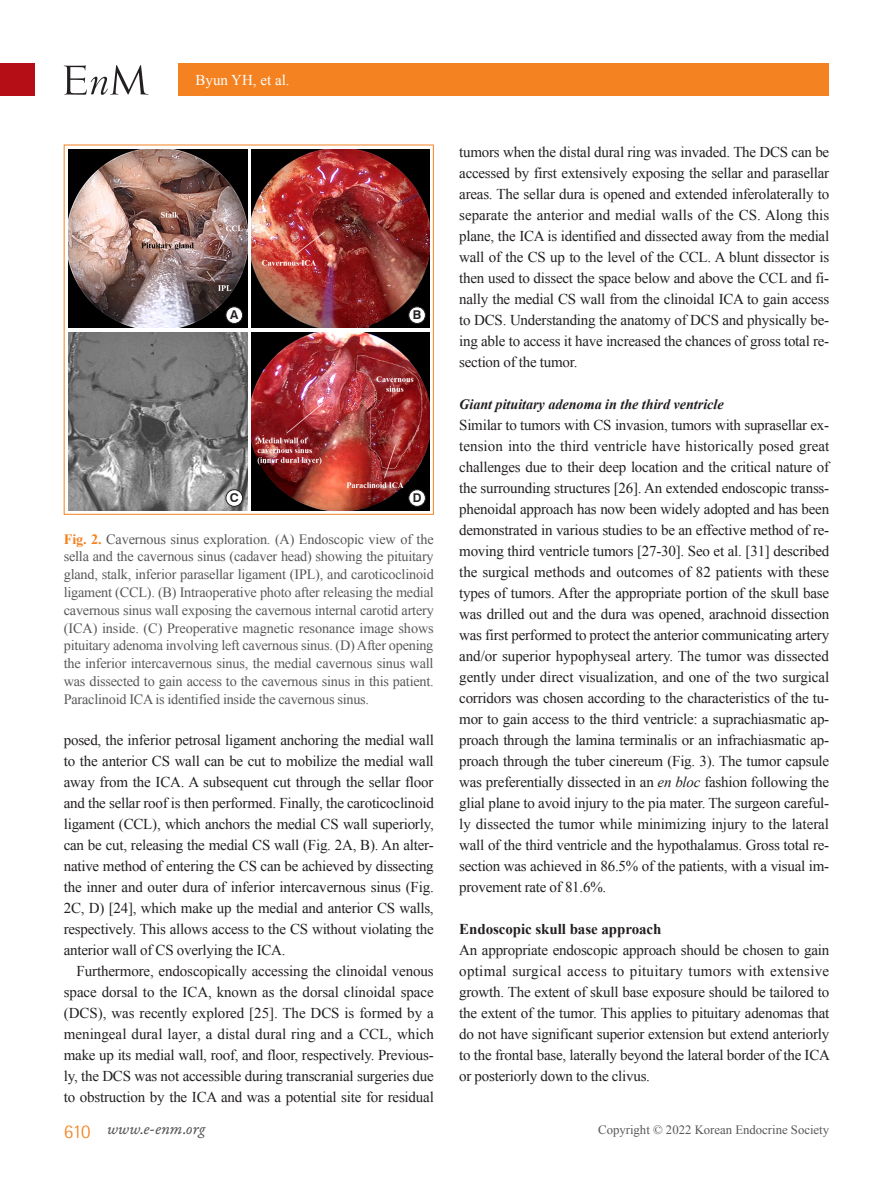
<style>
.page{position:relative;width:893px;height:1191px;background:#fff}
.page>*{position:absolute;margin:0;border:0;box-sizing:border-box;transform-origin:0 0}
.t1{font:16.5px "Garamond Premr Pro It Capt";color:#57585a}
.본문_0{font:15px/21px "Times New Roman";letter-spacing:-.015em;color:#231f20;text-align:justify}
.본문{font:15px/21px "Times New Roman";letter-spacing:-.015em;color:#231f20;text-align:justify}
.소제목2{font:700 15px "Times New Roman";letter-spacing:-.005em;color:#231f20}
.t2{font:15px "Times New Roman";color:#fff}
.표그림제목{font:14.25px/17.9px "Times New Roman";letter-spacing:-.015em;color:#57585a;text-align:justify}
.소제목3{font:italic 700 14.25px "Times New Roman";letter-spacing:-.005em;color:#231f20}
.t3{font:12.75px "Times New Roman";color:#57585a}
.t4{font:700 12.15px "Swiss 721 BT";color:#231f20}
.s1{font-weight:700;color:#f58220}
.s2{font-style:italic}
.s3{font-family:"Rotis Semi Sans Std";font-weight:300;font-size:19.5px;color:#f58220}
</style>
<div class="page">
<div style="left:0;top:64px;width:34px;height:32px;background:#b50e16"></div>
<div style="left:179px;top:64px;width:650px;height:32px;background:#f58220"></div>
<svg style="left:64px;top:65px;width:85px;height:30px"></svg>
<img style="left:68px;top:332px;width:179px;height:179px">
<img style="left:68px;top:149px;width:179px;height:179px">
<img style="left:251px;top:332px;width:179px;height:179px">
<img style="left:251px;top:149px;width:179px;height:179px">
<div style="left:226px;top:490px;width:17px;height:16px;background:#fff;border-radius:50%"></div>
<div style="left:226px;top:489px;width:17px;height:17px;border:1px solid #231f20;border-radius:50%"></div>
<div style="left:226px;top:307px;width:17px;height:16px;background:#fff;border-radius:50%"></div>
<div style="left:226px;top:307px;width:17px;height:17px;border:1px solid #231f20;border-radius:50%"></div>
<div style="left:409px;top:490px;width:16px;height:16px;background:#fff;border-radius:50%"></div>
<div style="left:409px;top:489px;width:17px;height:17px;border:1px solid #231f20;border-radius:50%"></div>
<div style="left:409px;top:307px;width:16px;height:16px;background:#fff;border-radius:50%"></div>
<div style="left:409px;top:307px;width:17px;height:17px;border:1px solid #231f20;border-radius:50%"></div>
<p class="t2" style="left:196px;top:70px;width:96px">Byun YH, et al.</p>
<p class="t4" style="left:230px;top:308px;width:10px">A</p>
<p class="t4" style="left:230px;top:490px;width:10px">C</p>
<p class="t4" style="left:413px;top:308px;width:10px">B</p>
<p class="t4" style="left:413px;top:490px;width:10px">D</p>
<p class="표그림제목" style="left:64px;top:529px;width:372px"><span class="s1">Fig. 2.</span> Cavernous sinus exploration. (A) Endoscopic view of the sella and the cavernous sinus (cadaver head) showing the pituitary gland, stalk, inferior parasellar ligament (IPL), and caroticoclinoid ligament (CCL). (B) Intraoperative photo after releasing the medial cavernous sinus wall exposing the cavernous internal carotid artery (ICA) inside. (C) Preoperative magnetic resonance image shows pituitary adenoma involving left cavernous sinus. (D) After opening the inferior intercavernous sinus, the medial cavernous sinus wall was dissected to gain access to the cavernous sinus in this patient.<br>Paraclinoid ICA is identified inside the cavernous sinus.</p>
<p class="본문" style="left:64px;top:729px;width:372px">posed, the inferior petrosal ligament anchoring the medial wall to the anterior CS wall can be cut to mobilize the medial wall away from the ICA. A subsequent cut through the sellar floor and the sellar roof is then performed. Finally, the caroticoclinoid ligament (CCL), which anchors the medial CS wall superiorly, can be cut, releasing the medial CS wall (Fig. 2A, B). An alter&shy;native method of entering the CS can be achieved by dissecting the inner and outer dura of inferior intercavernous sinus (Fig.<br>2C, D) [24], which make up the medial and anterior CS walls, respectively. This allows access to the CS without violating the anterior wall of CS overlying the ICA.</p>
<p class="본문" style="left:64px;top:960px;width:372px;text-indent:13px">Furthermore, endoscopically accessing the clinoidal venous space dorsal to the ICA, known as the dorsal clinoidal space (DCS), was recently explored [25]. The DCS is formed by a meningeal dural layer, a distal dural ring and a CCL, which make up its medial wall, roof, and floor, respectively. Previous&shy;ly, the DCS was not accessible during transcranial surgeries due to obstruction by the ICA and was a potential site for residual</p>
<p class="본문" style="left:459px;top:141px;width:372px">tumors when the distal dural ring was invaded. The DCS can be accessed by first extensively exposing the sellar and parasellar areas. The sellar dura is opened and extended inferolaterally to separate the anterior and medial walls of the CS. Along this plane, the ICA is identified and dissected away from the medial wall of the CS up to the level of the CCL. A blunt dissector is then used to dissect the space below and above the CCL and fi&shy;nally the medial CS wall from the clinoidal ICA to gain access to DCS. Understanding the anatomy of DCS and physically be&shy;ing able to access it have increased the chances of gross total re&shy;section of the tumor.</p>
<p class="소제목3" style="left:459px;top:394px;width:266px">Giant pituitary adenoma in the third ventricle</p>
<p class="본문_0" style="left:459px;top:414px;width:372px">Similar to tumors with CS invasion, tumors with suprasellar ex&shy;tension into the third ventricle have historically posed great challenges due to their deep location and the critical nature of the surrounding structures [26]. An extended endoscopic transs&shy;phenoidal approach has now been widely adopted and has been demonstrated in various studies to be an effective method of re&shy;moving third ventricle tumors [27-30]. Seo et al. [31] described the surgical methods and outcomes of 82 patients with these types of tumors. After the appropriate portion of the skull base was drilled out and the dura was opened, arachnoid dissection was first performed to protect the anterior communicating artery and/or superior hypophyseal artery. The tumor was dissected gently under direct visualization, and one of the two surgical corridors was chosen according to the characteristics of the tu&shy;mor to gain access to the third ventricle: a suprachiasmatic ap&shy;proach through the lamina terminalis or an infrachiasmatic ap&shy;proach through the tuber cinereum (Fig. 3). The tumor capsule was preferentially dissected in an <span class="s2">en bloc</span> fashion following the glial plane to avoid injury to the pia mater. The surgeon careful&shy;ly dissected the tumor while minimizing injury to the lateral wall of the third ventricle and the hypothalamus. Gross total re&shy;section was achieved in 86.5% of the patients, with a visual im&shy;provement rate of 81.6%.</p>
<p class="소제목2" style="left:459px;top:919px;width:204px">Endoscopic skull base approach</p>
<p class="본문_0" style="left:459px;top:939px;width:372px">An appropriate endoscopic approach should be chosen to gain optimal surgical access to pituitary tumors with extensive growth. The extent of skull base exposure should be tailored to the extent of the tumor. This applies to pituitary adenomas that do not have significant superior extension but extend anteriorly to the frontal base, laterally beyond the lateral border of the ICA or posteriorly down to the clivus.</p>
<p class="t1" style="left:64px;top:1118px;width:143px"><span class="s3">610</span> www.e-enm.org</p>
<p class="t3" style="left:598px;top:1120px;width:233px">Copyright © 2022 Korean Endocrine Society</p>
</div>
